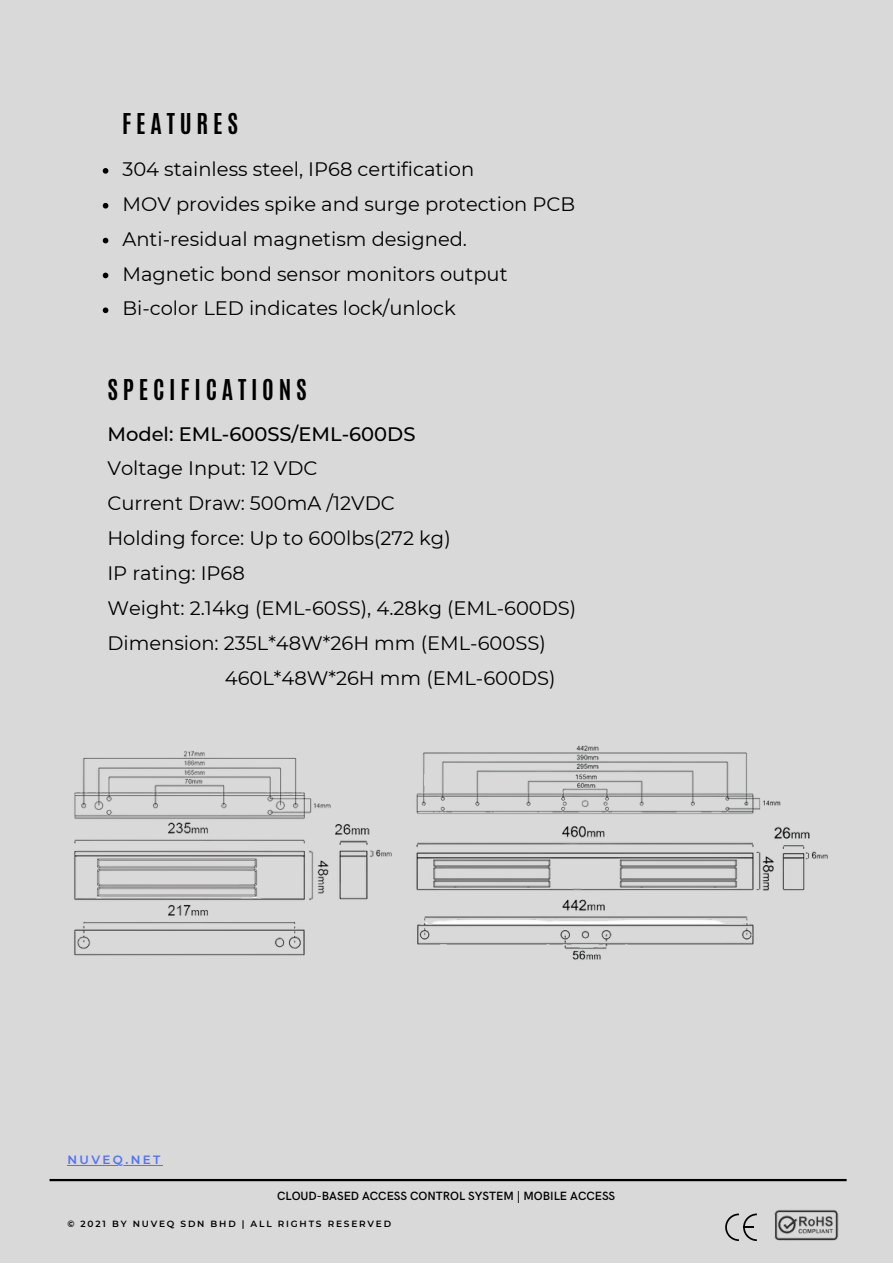
<style>
.page{position:relative;width:893px;height:1264px;background:#fff}
.page>*{position:absolute;margin:0;border:0;box-sizing:border-box;transform-origin:0 0}
.t1{font:700 24px "Antonio";letter-spacing:.2em;color:#000}
.t2{font:19.5px "Montserrat";color:#000}
.t3{font:500 19.5px "Montserrat";color:#000}
.t4{font:600 12px "HK Grotesk";color:#000}
.t5{font:600 12px "Montserrat";letter-spacing:.2em;color:#5271ff}
.t6{font:600 9px "Montserrat";letter-spacing:.2em;color:#000}
</style>
<div class="page">
<div style="left:0;top:0;width:892px;height:1262px;background:#d9d9d9"></div>
<hr style="left:50px;top:1178px;width:796px;height:3px;background:#000">
<img style="left:774px;top:1210px;width:64px;height:31px">
<svg style="left:725px;top:1213px;width:31px;height:27px"></svg>
<img style="left:74px;top:751px;width:318px;height:205px">
<img style="left:416px;top:745px;width:412px;height:215px">
<hr style="left:67px;top:1165px;width:96px;height:1px;background:#5271ff">
<svg style="left:103px;top:168px;width:5px;height:6px"></svg>
<svg style="left:103px;top:203px;width:5px;height:5px"></svg>
<svg style="left:103px;top:238px;width:5px;height:5px"></svg>
<svg style="left:103px;top:272px;width:5px;height:6px"></svg>
<svg style="left:103px;top:307px;width:5px;height:6px"></svg>
<p class="t1" style="left:122px;top:107px;width:117px">FEATURES</p>
<p class="t2" style="left:122px;top:157px;width:353px">304 stainless steel, IP68 certification</p>
<p class="t2" style="left:122px;top:192px;width:454px">MOV provides spike and surge protection PCB</p>
<p class="t2" style="left:122px;top:227px;width:346px">Anti-residual magnetism designed.</p>
<p class="t2" style="left:122px;top:261px;width:386px">Magnetic bond sensor monitors output</p>
<p class="t2" style="left:122px;top:296px;width:335px">Bi-color LED indicates lock/unlock</p>
<p class="t1" style="left:107px;top:372px;width:201px">SPECIFICATIONS</p>
<p class="t3" style="left:107px;top:422px;width:309px">Model: EML-600SS/EML-600DS</p>
<p class="t2" style="left:107px;top:456px;width:212px">Voltage Input: 12 VDC</p>
<p class="t2" style="left:107px;top:491px;width:289px">Current Draw: 500mA /12VDC</p>
<p class="t2" style="left:107px;top:526px;width:345px">Holding force: Up to 600lbs(272 kg)</p>
<p class="t2" style="left:107px;top:561px;width:139px">IP rating: IP68</p>
<p class="t2" style="left:107px;top:596px;width:470px">Weight: 2.14kg (EML-60SS), 4.28kg (EML-600DS)</p>
<p class="t2" style="left:107px;top:631px;width:440px">Dimension: 235L*48W*26H mm (EML-600SS)</p>
<p class="t2" style="left:225px;top:665px;width:332px">460L*48W*26H mm (EML-600DS)</p>
<p class="t5" style="left:67px;top:1152px;width:95px">NUVEQ.NET</p>
<p class="t4" style="left:277px;top:1189px;width:339px">CLOUD-BASED ACCESS CONTROL SYSTEM | MOBILE ACCESS</p>
<p class="t6" style="left:67px;top:1218px;width:325px">© 2021 BY NUVEQ SDN BHD | ALL RIGHTS RESERVED</p>
</div>
